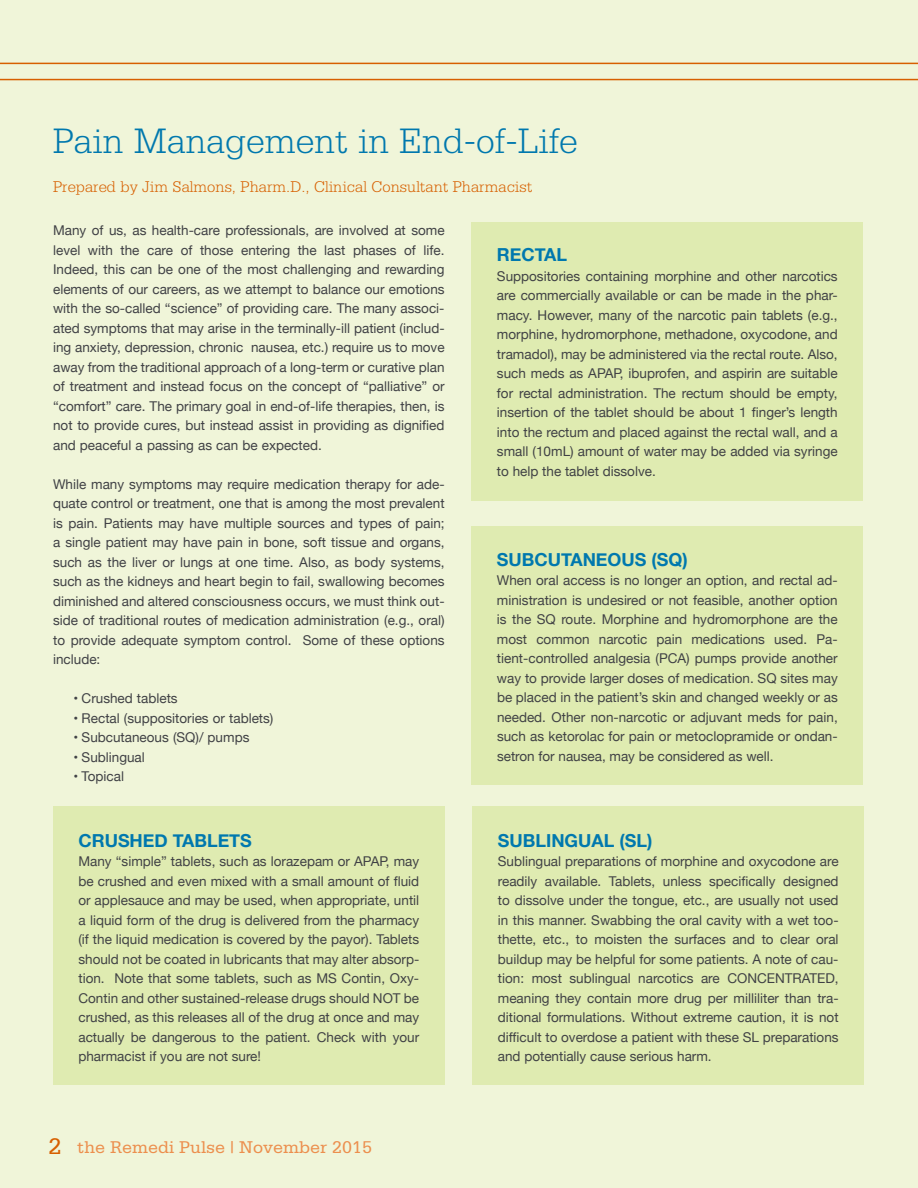
<style>
.page{position:relative;width:918px;height:1188px;background:#f0f5d9}
.page>*{position:absolute;margin:0;border:0;box-sizing:border-box;transform-origin:0 0}
.t1{font:300 37.35px "Serifa Std";color:#0078ae}
.t2{font:23.85px "Serifa";color:#d75f00}
.t3{font:700 18px "Helvetica Neue";color:#0078ae}
.t4{font:18px "Serifa";color:#ec8f4e}
.t5{font:300 16.5px "Serifa Std";color:#d75f00}
.t6{font:13.5px/19.5px "Helvetica Neue";color:#404145;text-align:justify}
</style>
<div class="page">
<div style="left:53px;top:806px;width:392px;height:279px;background:#dfebb1"></div>
<div style="left:472px;top:222px;width:391px;height:279px;background:#dfebb1"></div>
<div style="left:472px;top:527px;width:391px;height:258px;background:#dfebb1"></div>
<div style="left:473px;top:806px;width:391px;height:279px;background:#dfebb1"></div>
<hr style="left:0;top:79px;width:918px;height:1px;background:#d75f00">
<hr style="left:0;top:63px;width:918px;height:1px;background:#d75f00">
<h1 class="t1" style="left:53px;top:120px;width:526px">Pain Management in End-of-Life</h1>
<p class="t5" style="left:53px;top:178px;width:481px">Prepared by Jim Salmons, Pharm.D., Clinical Consultant Pharmacist</p>
<p class="t6" style="left:53px;top:221px;width:393px">Many of us, as health-care professionals, are involved at some level with the care of those entering the last phases of life.<br>Indeed, this can be one of the most challenging and rewarding elements of our careers, as we attempt to balance our emotions with the so-called “science” of providing care. The many associ&shy;ated symptoms that may arise in the terminally-ill patient (includ&shy;ing anxiety, depression, chronic nausea, etc.) require us to move away from the traditional approach of a long-term or curative plan of treatment and instead focus on the concept of “palliative” or “comfort” care. The primary goal in end-of-life therapies, then, is not to provide cures, but instead assist in providing as dignified and peaceful a passing as can be expected.</p>
<p class="t6" style="left:53px;top:475px;width:393px">While many symptoms may require medication therapy for ade&shy;quate control or treatment, one that is among the most prevalent is pain. Patients may have multiple sources and types of pain; a single patient may have pain in bone, soft tissue and organs, such as the liver or lungs at one time. Also, as body systems, such as the kidneys and heart begin to fail, swallowing becomes diminished and altered consciousness occurs, we must think out&shy;side of traditional routes of medication administration (e.g., oral) to provide adequate symptom control. Some of these options include:</p>
<p class="t6" style="left:73px;top:689px;width:106px">• Crushed tablets</p>
<p class="t6" style="left:73px;top:709px;width:202px">• Rectal (suppositories or tablets)</p>
<p class="t6" style="left:73px;top:728px;width:178px">• Subcutaneous (SQ)/ pumps</p>
<p class="t6" style="left:73px;top:748px;width:73px">• Sublingual</p>
<p class="t6" style="left:73px;top:767px;width:52px">• Topical</p>
<h3 class="t3" style="left:78px;top:826px;width:175px">CRUSHED TABLETS</h3>
<p class="t6" style="left:78px;top:853px;width:342px">Many “simple” tablets, such as lorazepam or APAP, may be crushed and even mixed with a small amount of fluid or applesauce and may be used, when appropriate, until a liquid form of the drug is delivered from the pharmacy (if the liquid medication is covered by the payor). Tablets should not be coated in lubricants that may alter absorp&shy;tion. Note that some tablets, such as MS Contin, Oxy-Contin and other sustained-release drugs should NOT be crushed, as this releases all of the drug at once and may actually be dangerous to the patient. Check with your pharmacist if you are not sure!</p>
<h2 class="t2" style="left:49px;top:1133px;width:15px">2</h2>
<h3 class="t4" style="left:77px;top:1137px;width:297px">the Remedi Pulse | November 2015</h3>
<h3 class="t3" style="left:497px;top:241px;width:72px">RECTAL</h3>
<p class="t6" style="left:497px;top:267px;width:342px">Suppositories containing morphine and other narcotics are commercially available or can be made in the phar&shy;macy. However, many of the narcotic pain tablets (e.g., morphine, hydromorphone, methadone, oxycodone, and tramadol), may be administered via the rectal route. Also, such meds as APAP, ibuprofen, and aspirin are suitable for rectal administration. The rectum should be empty, insertion of the tablet should be about 1 finger’s length into the rectum and placed against the rectal wall, and a small (10mL) amount of water may be added via syringe to help the tablet dissolve.</p>
<h3 class="t3" style="left:497px;top:545px;width:192px">SUBCUTANEOUS (SQ)</h3>
<p class="t6" style="left:497px;top:571px;width:342px">When oral access is no longer an option, and rectal ad&shy;ministration is undesired or not feasible, another option is the SQ route. Morphine and hydromorphone are the most common narcotic pain medications used. Pa&shy;tient-controlled analgesia (PCA) pumps provide another way to provide larger doses of medication. SQ sites may be placed in the patient’s skin and changed weekly or as needed. Other non-narcotic or adjuvant meds for pain, such as ketorolac for pain or metoclopramide or ondan&shy;setron for nausea, may be considered as well.</p>
<h3 class="t3" style="left:498px;top:826px;width:156px">SUBLINGUAL (SL)</h3>
<p class="t6" style="left:498px;top:853px;width:342px">Sublingual preparations of morphine and oxycodone are readily available. Tablets, unless specifically designed to dissolve under the tongue, etc., are usually not used in this manner. Swabbing the oral cavity with a wet too&shy;thette, etc., to moisten the surfaces and to clear oral buildup may be helpful for some patients. A note of cau&shy;tion: most sublingual narcotics are CONCENTRATED, meaning they contain more drug per milliliter than tra&shy;ditional formulations. Without extreme caution, it is not difficult to overdose a patient with these SL preparations and potentially cause serious harm.</p>
</div>
